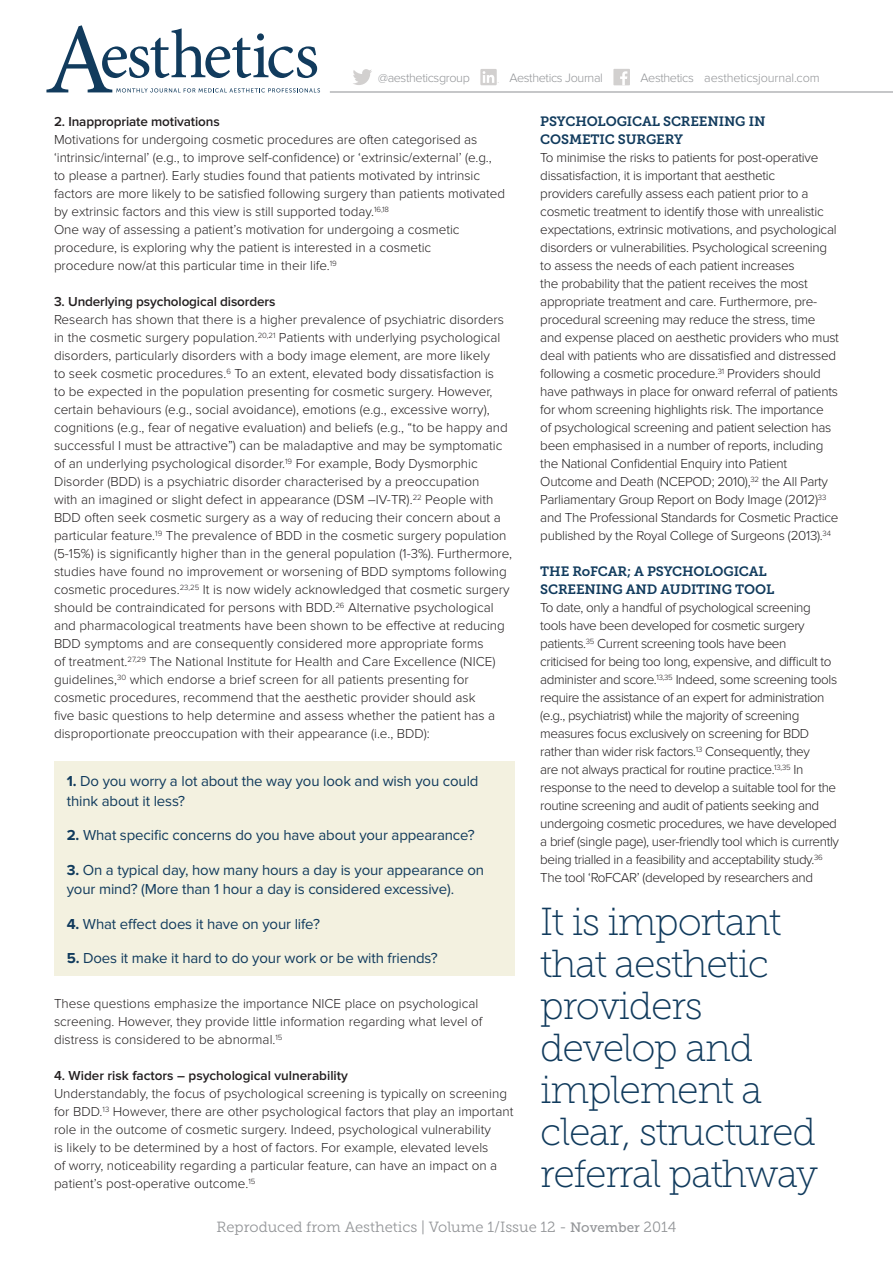
<style>
.page{position:relative;width:893px;height:1263px;background:#fff}
.page>*{position:absolute;margin:0;border:0;box-sizing:border-box;transform-origin:0 0}
.t1{font:39px/42px "Museo Slab 100";letter-spacing:-.03em;color:#113b5d}
.No_Spacing{font:15px/19.5px "Proxima Nova";letter-spacing:-.01em;color:#113b5d}
.t2{font:14.7px "Museo Slab 300";color:#939598}
.No_Spacing-2{font:300 13.5px/18px "Proxima Nova";letter-spacing:-.005em;color:#231f20}
.No_Spacing-3{font:300 13.5px/18px "Proxima Nova";letter-spacing:-.03em;color:#231f20}
.t3{font:300 12.6px "Proxima Nova";letter-spacing:-.03em;color:#939598}
.t4{font:300 12.6px "Proxima Nova";letter-spacing:-.01em;color:#939598}
.s1{font-family:"Museo Slab 700";font-weight:400;color:#113b5d}
.s2{font-weight:600}
.s3{font-weight:700}
.s4{font-family:"Museo Slab 500";font-size:13.5px}
</style>
<div class="page">
<div style="left:54px;top:761px;width:461px;height:215px;background:#f3f1e0"></div>
<svg style="left:353px;top:69px;width:19px;height:16px"></svg>
<div style="left:480px;top:69px;width:17px;height:16px;background:#d2d0cf"></div>
<svg style="left:483px;top:71px;width:16px;height:12px"></svg>
<div style="left:613px;top:69px;width:17px;height:16px;background:#d2d0cf"></div>
<svg style="left:620px;top:71px;width:7px;height:14px"></svg>
<hr style="left:330px;top:91px;width:563px;height:2px;background:#939598">
<svg style="left:46px;top:25px;width:274px;height:68px"></svg>
<p class="t3" style="left:378px;top:71px;width:93px">@aestheticsgroup</p>
<p class="t3" style="left:509px;top:71px;width:95px">Aesthetics Journal</p>
<p class="t4" style="left:640px;top:71px;width:181px">Aesthetics aestheticsjournal.com</p>
<p class="No_Spacing-2" style="left:540px;top:113px;width:300px"><span class="s1">PSYCHOLOGICAL SCREENING IN COSMETIC SURGERY<br></span>To minimise the risks to patients for post-operative dissatisfaction, it is important that aesthetic<br>providers carefully assess each patient prior to a cosmetic treatment to identify those with unrealistic expectations, extrinsic motivations, and psychological disorders or vulnerabilities. Psychological screening to assess the needs of each patient increases<br>the probability that the patient receives the most appropriate treatment and care. Furthermore, pre&shy;procedural screening may reduce the stress, time and expense placed on aesthetic providers who must deal with patients who are dissatisfied and distressed following a cosmetic procedure.<sup>31</sup> Providers should have pathways in place for onward referral of patients for whom screening highlights risk. The importance<br>of psychological screening and patient selection has been emphasised in a number of reports, including the National Confidential Enquiry into Patient Outcome and Death (NCEPOD; 2010),<sup>32</sup> the All Party Parliamentary Group Report on Body Image (2012)<sup>33 </sup>and The Professional Standards for Cosmetic Practice published by the Royal College of Surgeons (2013).<sup>34</sup></p>
<p class="No_Spacing-3" style="left:540px;top:563px;width:300px"><span class="s1">THE RoFCAR; A PSYCHOLOGICAL SCREENING AND AUDITING TOOL<br></span>To date, only a handful of psychological screening tools have been developed for cosmetic surgery patients.<sup>35</sup> Current screening tools have been<br>criticised for being too long, expensive, and difficult to administer and score.<sup>13,35</sup> Indeed, some screening tools require the assistance of an expert for administration (e.g., psychiatrist) while the majority of screening measures focus exclusively on screening for BDD rather than wider risk factors.<sup>13</sup> Consequently, they<br>are not always practical for routine practice.<sup>13,35</sup> In response to the need to develop a suitable tool for the routine screening and audit of patients seeking and undergoing cosmetic procedures, we have developed a brief (single page), user-friendly tool which is currently being trialled in a feasibility and acceptability study.<sup>36<br></sup>The tool ‘RoFCAR’ (developed by researchers and</p>
<p class="No_Spacing-2" style="left:54px;top:113px;width:453px"><span class="s2">2. Inappropriate motivations<br></span>Motivations for undergoing cosmetic procedures are often categorised as ‘intrinsic/internal’ (e.g., to improve self-confidence) or ‘extrinsic/external’ (e.g., to please a partner). Early studies found that patients motivated by intrinsic factors are more likely to be satisfied following surgery than patients motivated by extrinsic factors and this view is still supported today.<sup>16,18<br></sup>One way of assessing a patient’s motivation for undergoing a cosmetic procedure, is exploring why the patient is interested in a cosmetic<br>procedure now/at this particular time in their life.<sup>19</sup></p>
<p class="No_Spacing-2" style="left:54px;top:293px;width:460px"><span class="s2">3. Underlying psychological disorders<br></span>Research has shown that there is a higher prevalence of psychiatric disorders in the cosmetic surgery population.<sup>20,21</sup> Patients with underlying psychological disorders, particularly disorders with a body image element, are more likely<br>to seek cosmetic procedures.<sup>6</sup> To an extent, elevated body dissatisfaction is<br>to be expected in the population presenting for cosmetic surgery. However, certain behaviours (e.g., social avoidance), emotions (e.g., excessive worry), cognitions (e.g., fear of negative evaluation) and beliefs (e.g., “to be happy and successful I must be attractive”) can be maladaptive and may be symptomatic of an underlying psychological disorder.<sup>19</sup> For example, Body Dysmorphic Disorder (BDD) is a psychiatric disorder characterised by a preoccupation<br>with an imagined or slight defect in appearance (DSM –IV-TR).<sup>22</sup> People with BDD often seek cosmetic surgery as a way of reducing their concern about a particular feature.<sup>19</sup> The prevalence of BDD in the cosmetic surgery population (5-15%) is significantly higher than in the general population (1-3%). Furthermore, studies have found no improvement or worsening of BDD symptoms following cosmetic procedures.<sup>23,25</sup> It is now widely acknowledged that cosmetic surgery should be contraindicated for persons with BDD.<sup>26</sup> Alternative psychological and pharmacological treatments have been shown to be effective at reducing BDD symptoms and are consequently considered more appropriate forms<br>of treatment.<sup>27,29</sup> The National Institute for Health and Care Excellence (NICE) guidelines,<sup>30</sup> which endorse a brief screen for all patients presenting for cosmetic procedures, recommend that the aesthetic provider should ask<br>five basic questions to help determine and assess whether the patient has a disproportionate preoccupation with their appearance (i.e., BDD):</p>
<p class="No_Spacing" style="left:67px;top:771px;width:413px"><span class="s3">1.</span> Do you worry a lot about the way you look and wish you could think about it less?</p>
<p class="No_Spacing" style="left:67px;top:825px;width:410px"><span class="s3">2.</span> What specific concerns do you have about your appearance?</p>
<p class="No_Spacing" style="left:67px;top:860px;width:419px"><span class="s3">3.</span> On a typical day, how many hours a day is your appearance on your mind? (More than 1 hour a day is considered excessive).</p>
<p class="No_Spacing" style="left:67px;top:914px;width:255px"><span class="s3">4.</span> What effect does it have on your life?</p>
<p class="No_Spacing" style="left:67px;top:948px;width:372px"><span class="s3">5.</span> Does it make it hard to do your work or be with friends?</p>
<p class="t1" style="left:540px;top:901px;width:279px">It is important that aesthetic providers develop and implement a clear, structured referral pathway</p>
<p class="t2" style="left:217px;top:1219px;width:461px">Reproduced from Aesthetics | Volume 1/Issue 12 - <span class="s4">November</span> 2014</p>
<p class="No_Spacing-2" style="left:54px;top:995px;width:430px">These questions emphasize the importance NICE place on psychological screening. However, they provide little information regarding what level of distress is considered to be abnormal.<sup>15</sup></p>
<p class="No_Spacing-2" style="left:54px;top:1067px;width:461px"><span class="s2">4. Wider risk factors – psychological vulnerability<br></span>Understandably, the focus of psychological screening is typically on screening for BDD.<sup>13</sup> However, there are other psychological factors that play an important role in the outcome of cosmetic surgery. Indeed, psychological vulnerability<br>is likely to be determined by a host of factors. For example, elevated levels<br>of worry, noticeability regarding a particular feature, can have an impact on a patient’s post-operative outcome.<sup>15</sup></p>
</div>
